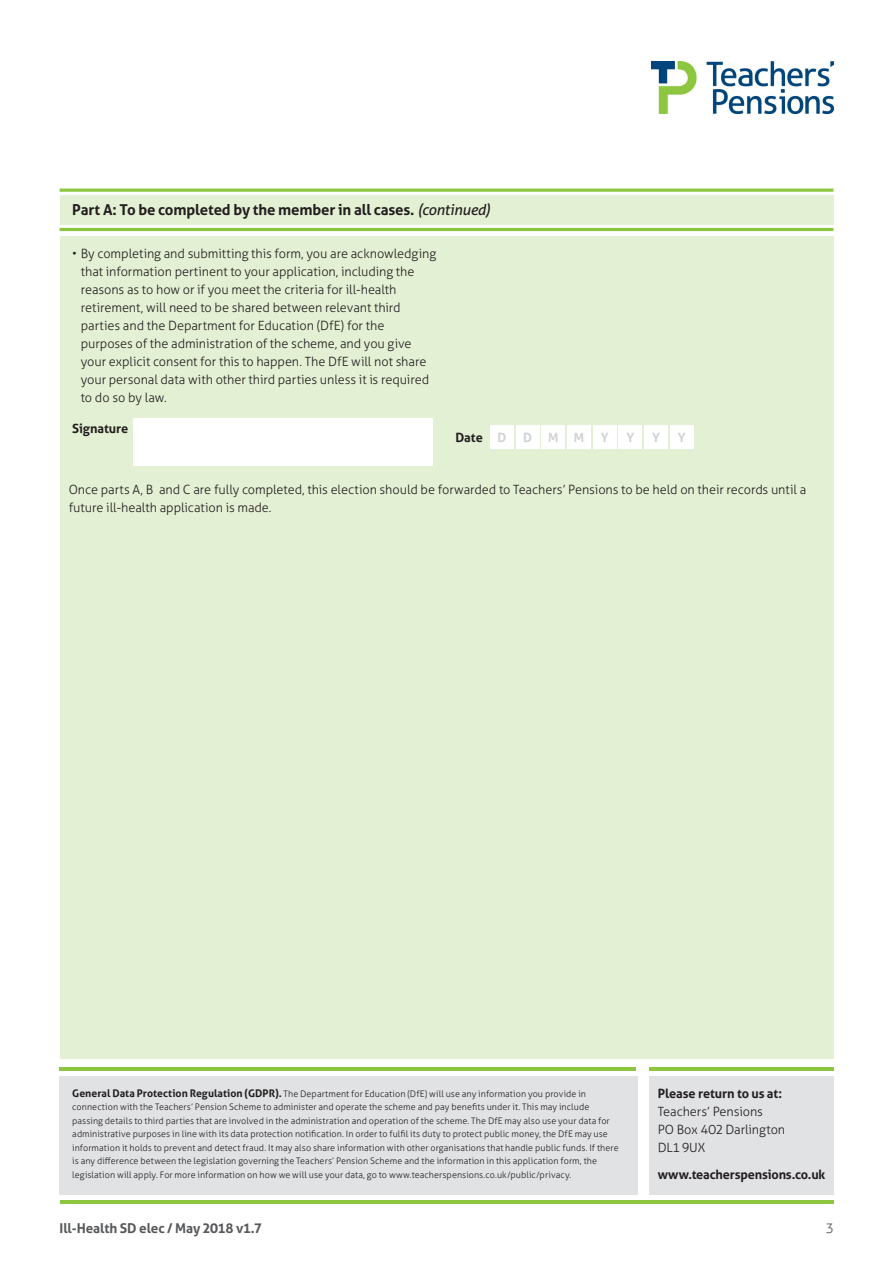
<style>
.page{position:relative;width:893px;height:1263px;background:#fff}
.page>*{position:absolute;margin:0;border:0;box-sizing:border-box;transform-origin:0 0}
.Heading_2_Green_DF{font:700 15px "Aller";letter-spacing:-.01em;color:#231f20}
.t1{font:700 13.5px "Aller";letter-spacing:-.005em;color:#57585a}
.t2{font:300 13.5px "Aller";color:#57585a}
.Bulleted___Numbered{font:300 12.75px/18px "Aller";letter-spacing:-.005em;color:#231f20}
.Address_Bottom_DF{font:300 12.75px/18px "Aller";letter-spacing:-.005em;color:#231f20}
.Text_Entry_Label_DF{font:700 12.75px "Aller";letter-spacing:-.01em;color:#231f20}
.t3{font:700 12.75px "Aller";color:#d1d2d4}
.Data_Protection_Text{font:300 9px/13.5px "Aller";letter-spacing:.01em;color:#231f20}
.s1{font-weight:400;font-style:italic}
.s2{font-weight:700;font-size:10.5px}
.s3{font-weight:700}
</style>
<div class="page">
<hr style="left:60px;top:1200px;width:773px;height:3px;background:#8bc63e">
<img style="left:652px;top:61px;width:181px;height:52px">
<div style="left:60px;top:195px;width:773px;height:29px;background:#e4f0d4"></div>
<hr style="left:60px;top:189px;width:773px;height:3px;background:#8bc63e">
<hr style="left:60px;top:228px;width:773px;height:3px;background:#8bc63e">
<div style="left:60px;top:236px;width:773px;height:823px;background:#e4f0d4"></div>
<div style="left:133px;top:418px;width:300px;height:47px;background:#fff"></div>
<div style="left:490px;top:425px;width:24px;height:24px;background:#fff"></div>
<div style="left:516px;top:425px;width:23px;height:24px;background:#fff"></div>
<div style="left:542px;top:425px;width:23px;height:24px;background:#fff"></div>
<div style="left:567px;top:425px;width:24px;height:24px;background:#fff"></div>
<div style="left:593px;top:425px;width:23px;height:24px;background:#fff"></div>
<div style="left:619px;top:425px;width:23px;height:24px;background:#fff"></div>
<div style="left:644px;top:425px;width:24px;height:24px;background:#fff"></div>
<div style="left:670px;top:425px;width:23px;height:24px;background:#fff"></div>
<div style="left:60px;top:1076px;width:578px;height:119px;background:#e1e2e4"></div>
<div style="left:649px;top:1076px;width:184px;height:119px;background:#e1e2e4"></div>
<hr style="left:60px;top:1067px;width:576px;height:4px;background:#8bc63e">
<hr style="left:649px;top:1067px;width:184px;height:4px;background:#8bc63e">
<p class="Heading_2_Green_DF" style="left:72px;top:201px;width:420px">Part A: To be completed by the member in all cases. <span class="s1">(continued)</span></p>
<p class="Bulleted___Numbered" style="left:81px;top:245px;width:357px;text-indent:-9px">• By completing and submitting this form, you are acknowledging that information pertinent to your application, including the reasons as to how or if you meet the criteria for ill-health retirement, will need to be shared between relevant third parties and the Department for Education (DfE) for the purposes of the administration of the scheme, and you give your explicit consent for this to happen. The DfE will not share your personal data with other third parties unless it is required to do so by law.</p>
<p class="Text_Entry_Label_DF" style="left:72px;top:420px;width:58px">Signature</p>
<p class="Text_Entry_Label_DF" style="left:455px;top:430px;width:29px">Date</p>
<p class="t3" style="left:497px;top:429px;width:10px">D</p>
<p class="t3" style="left:523px;top:429px;width:10px">D</p>
<p class="t3" style="left:548px;top:429px;width:12px">M</p>
<p class="t3" style="left:574px;top:429px;width:12px">M</p>
<p class="t3" style="left:601px;top:429px;width:9px">Y</p>
<p class="t3" style="left:626px;top:429px;width:9px">Y</p>
<p class="t3" style="left:652px;top:429px;width:9px">Y</p>
<p class="t3" style="left:678px;top:429px;width:9px">Y</p>
<p class="Bulleted___Numbered" style="left:69px;top:481px;width:739px">Once parts A, B and C are fully completed, this election should be forwarded to Teachers’ Pensions to be held on their records until a future ill-health application is made.</p>
<p class="Data_Protection_Text" style="left:72px;top:1087px;width:548px"><span class="s2">General Data Protection Regulation (GDPR).</span> The Department for Education (DfE) will use any information you provide in connection with the Teachers’ Pension Scheme to administer and operate the scheme and pay benefits under it. This may include passing details to third parties that are involved in the administration and operation of the scheme. The DfE may also use your data for administrative purposes in line with its data protection notification. In order to fulfil its duty to protect public money, the DfE may use information it holds to prevent and detect fraud. It may also share information with other organisations that handle public funds. If there is any difference between the legislation governing the Teachers’ Pension Scheme and the information in this application form, the legislation will apply. For more information on how we will use your data, go to www.teacherspensions.co.uk/public/privacy.</p>
<p class="Address_Bottom_DF" style="left:658px;top:1085px;width:129px"><span class="s3">Please return to us at:<br></span>Teachers’ Pensions<br>PO Box 402 Darlington<br>DL1 9UX</p>
<p class="Text_Entry_Label_DF" style="left:658px;top:1166px;width:169px">www.teacherspensions.co.uk</p>
<h2 class="t1" style="left:60px;top:1220px;width:204px">Ill-Health SD elec / May 2018 v1.7</h2>
<h2 class="t2" style="left:826px;top:1220px;width:9px">3</h2>
</div>
